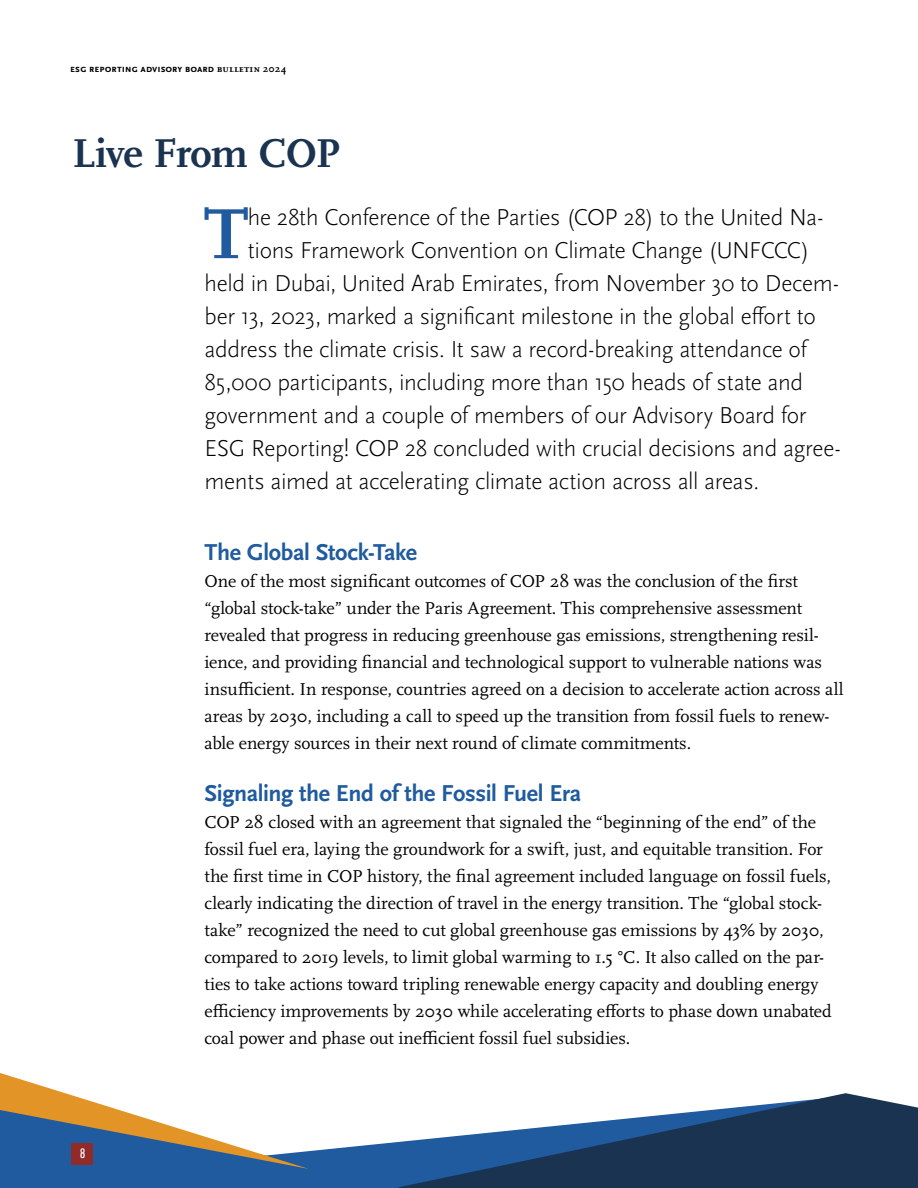
<style>
.page{position:relative;width:918px;height:1188px;background:#fff}
.page>*{position:absolute;margin:0;border:0;box-sizing:border-box;transform-origin:0 0}
.t1{font:700 73.95px "Scala OT";color:#1f5b9e}
.t2{font:700 42px "Scala OT";letter-spacing:-.025em;color:#193351}
.t3{font:300 24px "Scala Sans OT";letter-spacing:-.015em;color:#000}
.t4{font:700 24px "Scala Sans OT";letter-spacing:-.015em;color:#1f5b9e}
.t5{font:18px/27px "Scala OT";letter-spacing:-.005em;color:#000}
.t6{font:condensed 13.5px "Akzidenz Grotesk BE";color:#fff}
.t7{font:700 10.5px "Scala Sans OT";letter-spacing:-.005em;color:#000}
.s1{font-family:"Scala OT"}
</style>
<div class="page">
<div style="left:0;top:1142px;width:398px;height:46px;background:#1f5b9e"></div>
<svg style="left:398px;top:1093px;width:520px;height:95px;fill:#193351"></svg>
<svg style="left:0;top:1073px;width:309px;height:96px"></svg>
<p class="t7" style="left:70px;top:62px;width:218px">esg reporting advisory board <span class="s1">bulletin 2024</span></p>
<h2 class="t2" style="left:73px;top:129px;width:270px">Live From COP</h2>
<h1 class="t1" style="left:204px;top:192px;width:46px">T</h1>
<h3 class="t3" style="left:248px;top:204px;width:577px">he 28th Conference of the Parties (COP 28) to the United Na-</h3>
<h3 class="t3" style="left:248px;top:237px;width:563px">tions Framework Convention on Climate Change (UNFCCC)</h3>
<h3 class="t3" style="left:205px;top:270px;width:636px">held in Dubai, United Arab Emirates, from November 30 to Decem-</h3>
<h3 class="t3" style="left:205px;top:303px;width:613px">ber 13, 2023, marked a significant milestone in the global effort to</h3>
<h3 class="t3" style="left:205px;top:336px;width:604px">address the climate crisis. It saw a record-breaking attendance of</h3>
<h3 class="t3" style="left:205px;top:369px;width:600px">85,000 participants, including more than 150 heads of state and</h3>
<h3 class="t3" style="left:205px;top:402px;width:604px">government and a couple of members of our Advisory Board for</h3>
<h3 class="t3" style="left:205px;top:435px;width:638px">ESG Reporting! COP 28 concluded with crucial decisions and agree-</h3>
<h3 class="t3" style="left:205px;top:468px;width:556px">ments aimed at accelerating climate action across all areas.</h3>
<p class="t6" style="left:80px;top:1146px;width:7px">8</p>
<h3 class="t4" style="left:205px;top:538px;width:214px">The Global Stock-Take</h3>
<p class="t5" style="left:205px;top:568px;width:640px">One of the most significant outcomes of COP 28 was the conclusion of the first “global stock-take” under the Paris Agreement. This comprehensive assessment revealed that progress in reducing greenhouse gas emissions, strengthening resil&shy;ience, and providing financial and technological support to vulnerable nations was insufficient. In response, countries agreed on a decision to accelerate action across all areas by 2030, including a call to speed up the transition from fossil fuels to renew&shy;able energy sources in their next round of climate commitments.</p>
<h3 class="t4" style="left:205px;top:780px;width:378px">Signaling the End of the Fossil Fuel Era</h3>
<p class="t5" style="left:205px;top:809px;width:629px">COP 28 closed with an agreement that signaled the “beginning of the end” of the fossil fuel era, laying the groundwork for a swift, just, and equitable transition. For the first time in COP history, the final agreement included language on fossil fuels, clearly indicating the direction of travel in the energy transition. The “global stock&shy;take” recognized the need to cut global greenhouse gas emissions by 43% by 2030, compared to 2019 levels, to limit global warming to 1.5 °C. It also called on the par&shy;ties to take actions toward tripling renewable energy capacity and doubling energy efficiency improvements by 2030 while accelerating efforts to phase down unabated coal power and phase out inefficient fossil fuel subsidies.</p>
</div>
